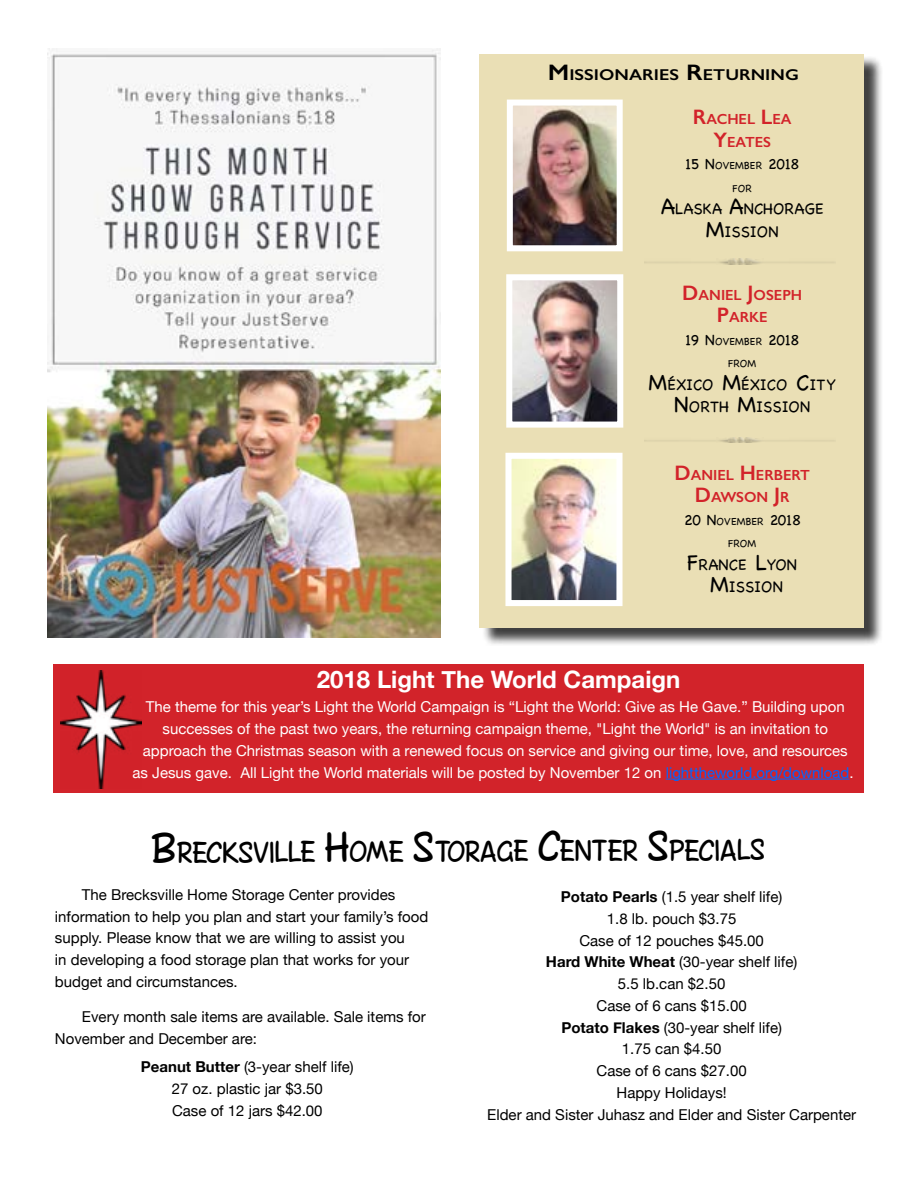
<style>
.page{position:relative;width:918px;height:1188px;background:#fff}
.page>*{position:absolute;margin:0;border:0;box-sizing:border-box;transform-origin:0 0}
.t1{font:26.25px "Chinacat";color:#000}
.t2{font:700 24px "Helvetica Neue";color:#fff}
.t3{font:15.75px/22.5px "Chalkboard";color:#000;text-align:center}
.t4{font:600 15.75px "Gill Sans";color:#000;scale:1.15 1}
.t5{font:15px/21.8px "Helvetica Neue";color:#000}
.t6{font:15px/21.8px "Helvetica Neue";color:#fff;text-align:center}
.t7{font:15px "Chalkboard";color:#000}
.t8{font:600 14.7px/22.5px "Gill Sans";color:#d2232a;text-align:center}
.t9{font:10.5px "Chalkboard";color:#000}
.s1{font-size:22.5px}
.s2{font-size:21px}
.s3{font-size:10.5px}
.s4{color:#06f}
.s5{font-size:37.5px}
.s6{font-weight:700}
</style>
<div class="page">
<div style="left:482px;top:56px;width:401px;height:590px;background:#000;opacity:.75"></div>
<div style="left:480px;top:54px;width:384px;height:573px;background:#eadfb5"></div>
<img style="left:506px;top:99px;width:117px;height:153px">
<img style="left:506px;top:274px;width:118px;height:154px">
<img style="left:505px;top:452px;width:118px;height:154px">
<img style="left:645px;top:437px;width:189px;height:6px">
<img style="left:645px;top:259px;width:190px;height:5px">
<img style="left:47px;top:48px;width:393px;height:589px">
<div style="left:54px;top:664px;width:810px;height:129px;background:#d2232a"></div>
<hr style="left:666px;top:779px;width:183px;height:1px;background:#06f">
<img style="left:60px;top:670px;width:82px;height:118px">
<p class="t4" style="left:548px;top:65px;width:220px"><span class="s1">M</span>ISSIONARIES <span class="s1">R</span>ETURNING</p>
<p class="t8" style="left:693px;top:108px;width:100px"><span class="s2">R</span>ACHEL <span class="s2">L</span>EA<br><span class="s2">Y</span>EATES</p>
<p class="t7" style="left:685px;top:155px;width:115px">15 N<span class="s3">OVEMBER</span> 2018</p>
<p class="t9" style="left:733px;top:182px;width:21px">FOR</p>
<p class="t3" style="left:661px;top:198px;width:165px"><span class="s1">A</span>LASKA <span class="s1">A</span>NCHORAGE<br><span class="s1">M</span>ISSION</p>
<p class="t8" style="left:682px;top:284px;width:121px"><span class="s2">D</span>ANIEL <span class="s2">J</span>OSEPH<br><span class="s2">P</span>ARKE</p>
<p class="t7" style="left:685px;top:331px;width:115px">19 N<span class="s3">OVEMBER</span> 2018</p>
<p class="t9" style="left:728px;top:358px;width:29px">FROM</p>
<p class="t3" style="left:649px;top:373px;width:189px"><span class="s1">M</span>ÉXICO <span class="s1">M</span>ÉXICO <span class="s1">C</span>ITY<br><span class="s1">N</span>ORTH <span class="s1">M</span>ISSION</p>
<p class="t8" style="left:675px;top:464px;width:137px"><span class="s2">D</span>ANIEL <span class="s2">H</span> ERBERT<br><span class="s2">D</span>AWSON <span class="s2">J</span>R</p>
<p class="t7" style="left:684px;top:511px;width:118px">20 N<span class="s3">OVEMBER</span> 2018</p>
<p class="t9" style="left:728px;top:538px;width:29px">FROM</p>
<p class="t3" style="left:687px;top:553px;width:110px"><span class="s1">F</span>RANCE <span class="s1">L</span>YON<br><span class="s1">M</span>ISSION</p>
<h2 class="t2" style="left:317px;top:661px;width:365px">2018 Light The World Campaign</h2>
<p class="t6" style="left:133px;top:697px;width:723px">The theme for this year’s Light the World Campaign is “Light the World: Give as He Gave.” Building upon successes of the past two years, the returning campaign theme, "Light the World" is an invitation to approach the Christmas season with a renewed focus on service and giving our time, love, and resources as Jesus gave. All Light the World materials will be posted by November 12 on <span class="s4">lighttheworld.org/download</span>.</p>
<h1 class="t1" style="left:152px;top:835px;width:615px"><span class="s5">B</span>RECKSVILLE <span class="s5">H</span>OME <span class="s5">S</span>TORAGE <span class="s5">C</span>ENTER <span class="s5">S</span>PECIALS</h1>
<p class="t5" style="left:55px;top:884px;width:375px;text-indent:27px">The Brecksville Home Storage Center provides information to help you plan and start your family’s food supply. Please know that we are willing to assist you<br>in developing a food storage plan that works for your budget and circumstances.</p>
<p class="t5" style="left:55px;top:1007px;width:372px;text-indent:27px">Every month sale items are available. Sale items for<br>November and December are:</p>
<p class="t5" style="left:141px;top:1057px;width:214px;text-align:center"><span class="s6">Peanut Butter</span> (3-year shelf life)<br>27 oz. plastic jar $3.50<br>Case of 12 jars $42.00</p>
<p class="t5" style="left:487px;top:887px;width:370px;text-align:center"><span class="s6">Potato Pearls</span> (1.5 year shelf life)<br>1.8 lb. pouch $3.75<br>Case of 12 pouches $45.00<br><span class="s6">Hard White Wheat</span> (30-year shelf life)<br>5.5 lb.can $2.50<br>Case of 6 cans $15.00<br><span class="s6">Potato Flakes</span> (30-year shelf life)<br>1.75 can $4.50<br>Case of 6 cans $27.00<br>Happy Holidays!<br>Elder and Sister Juhasz and Elder and Sister Carpenter</p>
</div>
